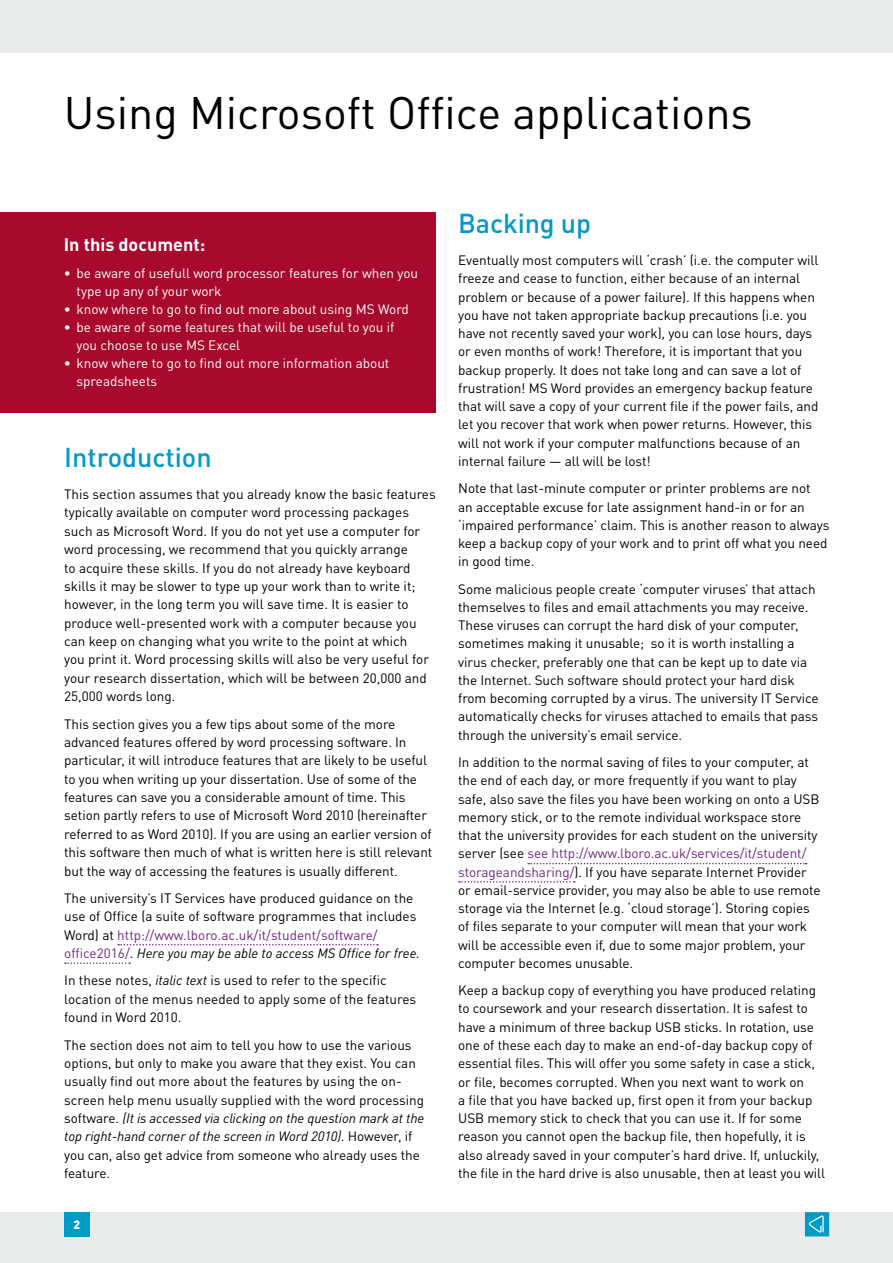
<style>
.page{position:relative;width:893px;height:1263px;background:#fff}
.page>*{position:absolute;margin:0;border:0;box-sizing:border-box;transform-origin:0 0}
.t1{font:45px "DINOT";color:#000}
.t2{font:500 27px "DINOT";color:#009ac7}
.t3{font:700 18px "DINOT";color:#fff}
.t4{font:13.5px/18.3px "DINOT";letter-spacing:-.005em;color:#000}
.t5{font:13.5px/18px "DINOT";color:#fff}
.t6{font:900 12px "DINOT";color:#fff}
.s1{color:#702784}
.s2{font-style:italic}
</style>
<div class="page">
<div style="left:0;top:1212px;width:893px;height:51px;background:#eaecec"></div>
<div style="left:0;top:0;width:893px;height:53px;background:#eaecec"></div>
<div style="left:64px;top:1212px;width:26px;height:25px;background:#009ac7"></div>
<div style="left:805px;top:1212px;width:24px;height:24px;background:#009ac7;border:1px solid #009ac7"></div>
<svg style="left:809px;top:1215px;width:15px;height:18px"></svg>
<svg style="left:528px;top:863px;width:279px;height:1px"></svg>
<svg style="left:459px;top:881px;width:116px;height:2px"></svg>
<div style="left:0;top:212px;width:436px;height:200px;background:#a70a2c"></div>
<svg style="left:118px;top:944px;width:260px;height:1px"></svg>
<svg style="left:65px;top:962px;width:65px;height:2px"></svg>
<h1 class="t1" style="left:64px;top:84px;width:691px">Using Microsoft Office applications</h1>
<h3 class="t3" style="left:64px;top:233px;width:143px">In this document:</h3>
<p class="t5" style="left:77px;top:264px;width:343px;text-indent:-13px">• be aware of usefull word processor features for when you type up any of your work</p>
<p class="t5" style="left:64px;top:300px;width:347px">• know where to go to find out more about using MS Word</p>
<p class="t5" style="left:77px;top:318px;width:319px;text-indent:-13px">• be aware of some features that will be useful to you if you choose to use MS Excel</p>
<p class="t5" style="left:77px;top:354px;width:314px;text-indent:-13px">• know where to go to find out more information about spreadsheets</p>
<h2 class="t2" style="left:64px;top:440px;width:149px">Introduction</h2>
<p class="t4" style="left:64px;top:485px;width:373px">This section assumes that you already know the basic features typically available on computer word processing packages such as Microsoft Word. If you do not yet use a computer for word processing, we recommend that you quickly arrange<br>to acquire these skills. If you do not already have keyboard skills it may be slower to type up your work than to write it; however, in the long term you will save time. It is easier to produce well-presented work with a computer because you can keep on changing what you write to the point at which<br>you print it. Word processing skills will also be very useful for your research dissertation, which will be between 20,000 and 25,000 words long.</p>
<p class="t4" style="left:64px;top:714px;width:370px">This section gives you a few tips about some of the more advanced features offered by word processing software. In particular, it will introduce features that are likely to be useful to you when writing up your dissertation. Use of some of the features can save you a considerable amount of time. This setion partly refers to use of Microsoft Word 2010 (hereinafter referred to as Word 2010). If you are using an earlier version of this software then much of what is written here is still relevant but the way of accessing the features is usually different.</p>
<p class="t4" style="left:64px;top:889px;width:357px">The university’s IT Services have produced guidance on the use of Office (a suite of software programmes that includes Word) at <span class="s1">http://www.lboro.ac.uk/it/student/software/ office2016/</span>. <span class="s2">Here you may be able to access MS Office for free.</span></p>
<p class="t4" style="left:64px;top:971px;width:354px">In these notes, <span class="s2">italic text</span> is used to refer to the specific location of the menus needed to apply some of the features found in Word 2010.</p>
<p class="t4" style="left:64px;top:1035px;width:362px">The section does not aim to tell you how to use the various options, but only to make you aware that they exist. You can usually find out more about the features by using the on&shy;screen help menu usually supplied with the word processing software. <span class="s2">(It is accessed via clicking on the question mark at the top right-hand corner of the screen in Word 2010).</span> However, if you can, also get advice from someone who already uses the feature.</p>
<p class="t6" style="left:74px;top:1217px;width:8px">2</p>
<h2 class="t2" style="left:458px;top:206px;width:134px">Backing up</h2>
<p class="t4" style="left:458px;top:251px;width:362px">Eventually most computers will ‘crash’ (i.e. the computer will freeze and cease to function, either because of an internal problem or because of a power failure). If this happens when you have not taken appropriate backup precautions (i.e. you have not recently saved your work), you can lose hours, days or even months of work! Therefore, it is important that you backup properly. It does not take long and can save a lot of frustration! MS Word provides an emergency backup feature that will save a copy of your current file if the power fails, and let you recover that work when power returns. However, this will not work if your computer malfunctions because of an internal failure — all will be lost!</p>
<p class="t4" style="left:458px;top:479px;width:373px">Note that last-minute computer or printer problems are not<br>an acceptable excuse for late assignment hand-in or for an ‘impaired performance’ claim. This is another reason to always keep a backup copy of your work and to print off what you need in good time.</p>
<p class="t4" style="left:458px;top:579px;width:362px">Some malicious people create ‘computer viruses’ that attach themselves to files and email attachments you may receive.<br>These viruses can corrupt the hard disk of your computer, sometimes making it unusable; so it is worth installing a virus checker, preferably one that can be kept up to date via the Internet. Such software should protect your hard disk from becoming corrupted by a virus. The university IT Service automatically checks for viruses attached to emails that pass through the university’s email service.</p>
<p class="t4" style="left:458px;top:753px;width:364px">In addition to the normal saving of files to your computer, at the end of each day, or more frequently if you want to play safe, also save the files you have been working on onto a USB memory stick, or to the remote individual workspace store that the university provides for each student on the university server (see <span class="s1">see http://www.lboro.ac.uk/services/it/student/ storageandsharing/</span>). If you have separate Internet Provider or email-service provider, you may also be able to use remote storage via the Internet (e.g. ‘cloud storage’). Storing copies of files separate to your computer will mean that your work will be accessible even if, due to some major problem, your computer becomes unusable.</p>
<p class="t4" style="left:458px;top:981px;width:368px">Keep a backup copy of everything you have produced relating to coursework and your research dissertation. It is safest to have a minimum of three backup USB sticks. In rotation, use one of these each day to make an end-of-day backup copy of essential files. This will offer you some safety in case a stick, or file, becomes corrupted. When you next want to work on<br>a file that you have backed up, first open it from your backup USB memory stick to check that you can use it. If for some reason you cannot open the backup file, then hopefully, it is also already saved in your computer’s hard drive. If, unluckily, the file in the hard drive is also unusable, then at least you will</p>
</div>
